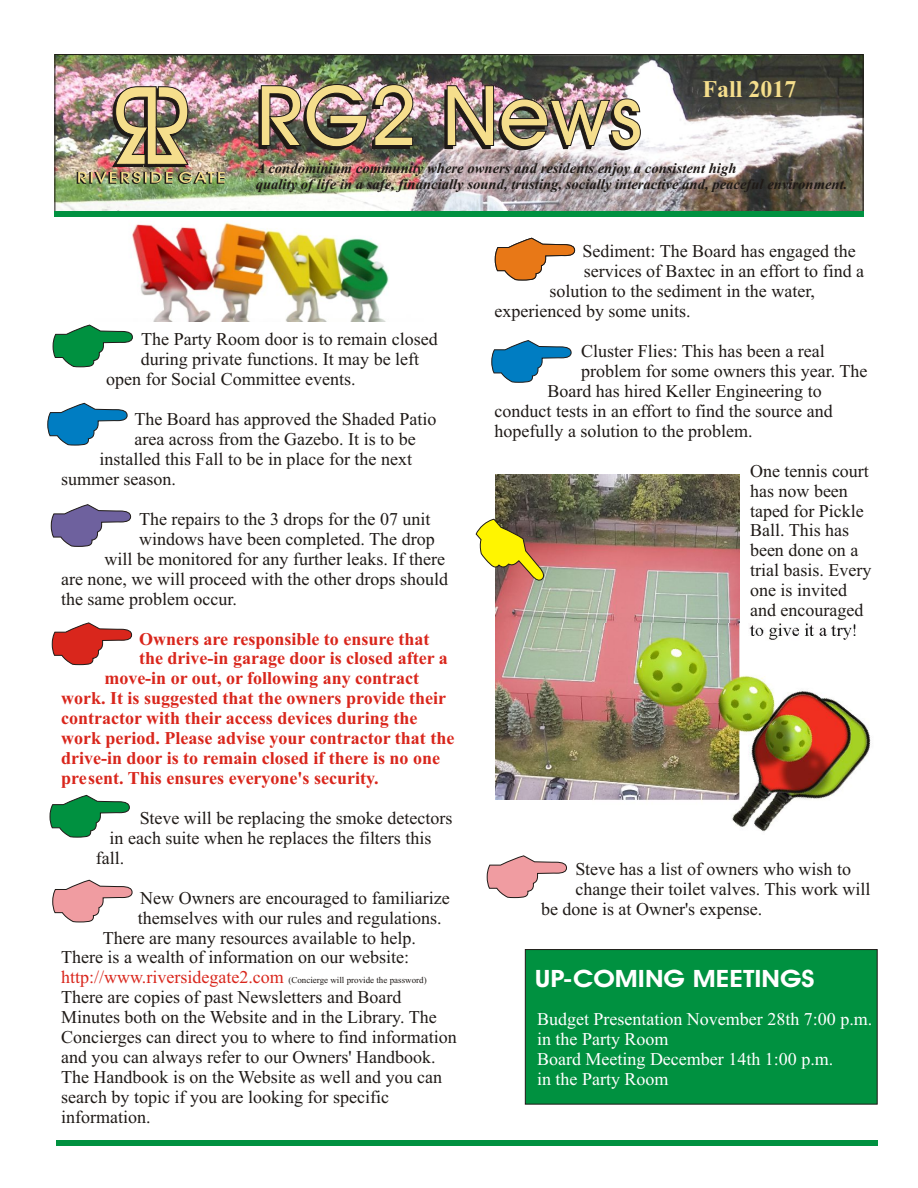
<style>
.page{position:relative;width:918px;height:1188px;background:#fff}
.page>*{position:absolute;margin:0;border:0;box-sizing:border-box;transform-origin:0 0}
.t1{font:84.15px "Avant Garde Md BT";color:#1f1a17}
.t2{font:700 24px "Avant Garde Bk BT";color:#fff;scale:1.13 1}
.t3{font:700 24px "Times New Roman";color:#f5de8c}
.t4{font:18px/20px "Times New Roman";color:#1f1a17}
.t5{font:700 18px "Times New Roman";color:#d9261c}
.t6{font:18px/20px "Times New Roman";color:#fff}
.t7{font:18px "Times New Roman";color:#d9261c}
.t8{font:italic 700 14.7px/16.2px "Times New Roman";color:#1f1a17}
.t9{font:9px "Times New Roman";color:#1f1a17}
</style>
<div class="page">
<img style="left:130px;top:222px;width:259px;height:99px">
<img style="left:57px;top:56px;width:804px;height:154px">
<div style="left:55px;top:54px;width:808px;height:158px;border:1px solid #1f1a17"></div>
<div style="left:54px;top:211px;width:810px;height:6px;background:#009140"></div>
<img style="left:77px;top:86px;width:148px;height:98px">
<div style="left:56px;top:1140px;width:821px;height:6px;background:#009140"></div>
<svg style="left:53px;top:325px;width:80px;height:42px"></svg>
<svg style="left:47px;top:403px;width:80px;height:42px"></svg>
<svg style="left:50px;top:795px;width:80px;height:42px"></svg>
<svg style="left:52px;top:623px;width:80px;height:42px"></svg>
<svg style="left:51px;top:504px;width:80px;height:43px"></svg>
<div style="left:525px;top:949px;width:352px;height:155px;background:#009140;border:1px solid #1f1a17"></div>
<svg style="left:52px;top:880px;width:80px;height:42px"></svg>
<svg style="left:491px;top:340px;width:80px;height:43px"></svg>
<img style="left:495px;top:475px;width:244px;height:325px">
<svg style="left:495px;top:238px;width:80px;height:42px"></svg>
<svg style="left:476px;top:519px;width:69px;height:63px;background:#c3ab47"></svg>
<img style="left:593px;top:623px;width:278px;height:209px">
<svg style="left:487px;top:856px;width:80px;height:42px"></svg>
<h1 class="t1" style="left:253px;top:85px;width:388px">RG2 News</h1>
<h2 class="t3" style="left:702px;top:81px;width:96px">Fall 2017</h2>
<p class="t8" style="left:256px;top:161px;width:593px">A condominium community where owners and residents enjoy a consistent high<br>quality of life in a safe, financially sound, trusting, socially interactive and, peaceful environment.</p>
<p class="t4" style="left:141px;top:331px;width:298px">The Party Room door is to remain closed</p>
<p class="t4" style="left:141px;top:351px;width:280px">during private functions. It may be left</p>
<p class="t4" style="left:106px;top:371px;width:251px">open for Social Committee events.</p>
<p class="t4" style="left:134px;top:411px;width:303px">The Board has approved the Shaded Patio</p>
<p class="t4" style="left:134px;top:431px;width:283px">area across from the Gazebo. It is to be</p>
<p class="t4" style="left:100px;top:451px;width:314px">installed this Fall to be in place for the next</p>
<p class="t4" style="left:61px;top:471px;width:116px">summer season.</p>
<p class="t4" style="left:139px;top:511px;width:293px">The repairs to the 3 drops for the 07 unit</p>
<p class="t4" style="left:139px;top:531px;width:297px">windows have been completed. The drop</p>
<p class="t4" style="left:105px;top:551px;width:342px">will be monitored for any further leaks. If there</p>
<p class="t4" style="left:61px;top:570px;width:388px">are none, we will proceed with the other drops should</p>
<p class="t4" style="left:61px;top:590px;width:177px">the same problem occur.</p>
<p class="t5" style="left:139px;top:632px;width:292px">Owners are responsible to ensure that</p>
<p class="t5" style="left:139px;top:652px;width:310px">the drive-in garage door is closed after a</p>
<p class="t5" style="left:104px;top:672px;width:316px">move-in or out, or following any contract</p>
<p class="t5" style="left:61px;top:692px;width:387px">work. It is suggested that the owners provide their</p>
<p class="t5" style="left:61px;top:712px;width:358px">contractor with their access devices during the</p>
<p class="t5" style="left:61px;top:732px;width:395px">work period. Please advise your contractor that the</p>
<p class="t5" style="left:61px;top:752px;width:380px">drive-in door is to remain closed if there is no one</p>
<p class="t5" style="left:61px;top:772px;width:319px">present. This ensures everyone's security.</p>
<p class="t4" style="left:140px;top:810px;width:314px">Steve will be replacing the smoke detectors</p>
<p class="t4" style="left:110px;top:830px;width:323px">in each suite when he replaces the filters this</p>
<p class="t4" style="left:96px;top:850px;width:30px">fall.</p>
<p class="t4" style="left:140px;top:889px;width:311px">New Owners are encouraged to familiarize</p>
<p class="t4" style="left:138px;top:909px;width:305px">themselves with our rules and regulations.</p>
<p class="t4" style="left:103px;top:929px;width:315px">There are many resources available to help.</p>
<p class="t4" style="left:61px;top:949px;width:349px">There is a wealth of information on our website:</p>
<p class="t9" style="left:288px;top:977px;width:140px">(Concierge will provide the password)</p>
<p class="t4" style="left:61px;top:989px;width:397px">There are copies of past Newsletters and Board Minutes both on the Website and in the Library. The Concierges can direct you to where to find information and you can always refer to our Owners' Handbook.<br>The Handbook is on the Website as well and you can search by topic if you are looking for specific information.</p>
<p class="t7" style="left:61px;top:971px;width:224px">http://www.riversidegate2.com</p>
<p class="t4" style="left:583px;top:243px;width:275px">Sediment: The Board has engaged the</p>
<p class="t4" style="left:584px;top:263px;width:282px">services of Baxtec in an effort to find a</p>
<p class="t4" style="left:549px;top:283px;width:267px">solution to the sediment in the water,</p>
<p class="t4" style="left:495px;top:303px;width:197px">experienced by some units.</p>
<p class="t4" style="left:581px;top:343px;width:245px">Cluster Flies: This has been a real</p>
<p class="t4" style="left:581px;top:363px;width:288px">problem for some owners this year. The</p>
<p class="t4" style="left:547px;top:383px;width:276px">Board has hired Keller Engineering to</p>
<p class="t4" style="left:495px;top:403px;width:340px">conduct tests in an effort to find the source and</p>
<p class="t4" style="left:495px;top:423px;width:259px">hopefully a solution to the problem.</p>
<p class="t4" style="left:750px;top:462px;width:123px">One tennis court has now been taped for Pickle<br>Ball. This has been done on a trial basis. Every one is invited and encouraged</p>
<p class="t4" style="left:575px;top:861px;width:277px">Steve has a list of owners who wish to</p>
<p class="t4" style="left:575px;top:881px;width:297px">change their toilet valves. This work will</p>
<p class="t4" style="left:541px;top:901px;width:223px">be done is at Owner's expense.</p>
<h2 class="t2" style="left:535px;top:969px;width:249px">UP-COMING MEETINGS</h2>
<p class="t6" style="left:537px;top:1011px;width:337px">Budget Presentation November 28th 7:00 p.m. in the Party Room<br>Board Meeting December 14th 1:00 p.m.<br>in the Party Room</p>
</div>
